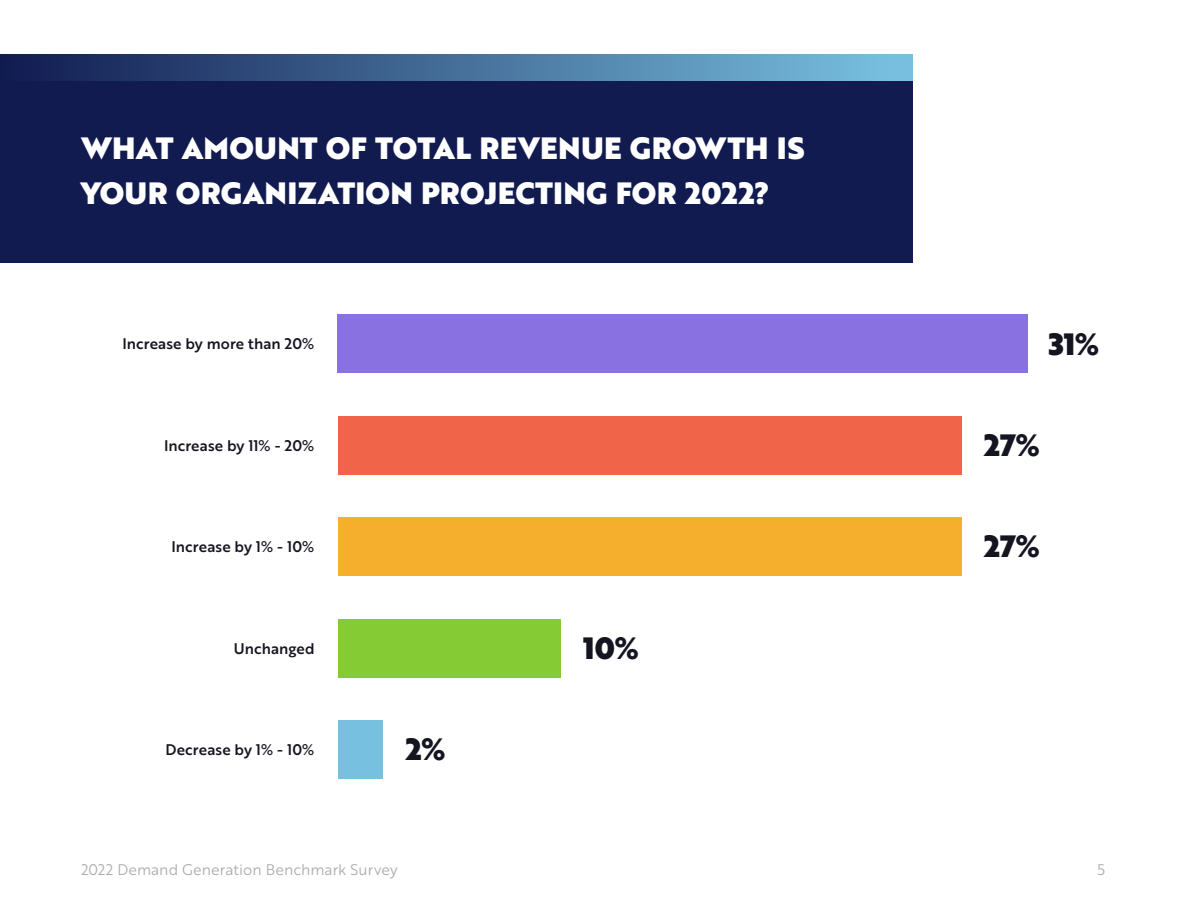
<style>
.page{position:relative;width:1188px;height:918px;background:#fff}
.page>*{position:absolute;margin:0;border:0;box-sizing:border-box;transform-origin:0 0}
.t1{font:30px/45px "Brother 1816 Black";letter-spacing:.01em;color:#fff}
.t2{font:30px "Brother 1816 Black";color:#151521}
.t3{font:15px "Brother 1816 Medium";letter-spacing:.005em;color:#151521}
.t4{font:15px "Brother 1816 Book";letter-spacing:.005em;color:#adadb1}
</style>
<div class="page">
<div style="left:0;top:54px;width:913px;height:209px;background:#111b50"></div>
<div style="left:0;top:54px;width:913px;height:27px;background:linear-gradient(to right,#111b50,#7ac3e2)"></div>
<div style="left:338px;top:314px;width:690px;height:59px;background:#8a71e2"></div>
<div style="left:338px;top:416px;width:623px;height:59px;background:#f06449"></div>
<div style="left:338px;top:517px;width:623px;height:59px;background:#f6ae2d"></div>
<div style="left:338px;top:720px;width:44px;height:59px;background:#78c0e0"></div>
<div style="left:338px;top:619px;width:223px;height:59px;background:#85cb33"></div>
<h1 class="t1" style="left:81px;top:125px;width:725px">WHAT AMOUNT OF TOTAL REVENUE GROWTH IS<br>YOUR ORGANIZATION PROJECTING FOR 2022?</h1>
<p class="t3" style="left:122px;top:333px;width:194px">Increase by more than 20%</p>
<p class="t3" style="left:164px;top:434px;width:152px">Increase by 11% - 20%</p>
<p class="t3" style="left:172px;top:535px;width:144px">Increase by 1% - 10%</p>
<p class="t3" style="left:234px;top:637px;width:82px">Unchanged</p>
<p class="t3" style="left:166px;top:738px;width:150px">Decrease by 1% - 10%</p>
<h1 class="t2" style="left:406px;top:726px;width:42px">2%</h1>
<h1 class="t2" style="left:583px;top:625px;width:57px">10%</h1>
<h1 class="t2" style="left:1048px;top:321px;width:53px">31%</h1>
<h1 class="t2" style="left:984px;top:422px;width:58px">27%</h1>
<h1 class="t2" style="left:984px;top:523px;width:58px">27%</h1>
<p class="t4" style="left:81px;top:858px;width:318px">2022 Demand Generation Benchmark Survey</p>
<p class="t4" style="left:1097px;top:858px;width:9px">5</p>
</div>
